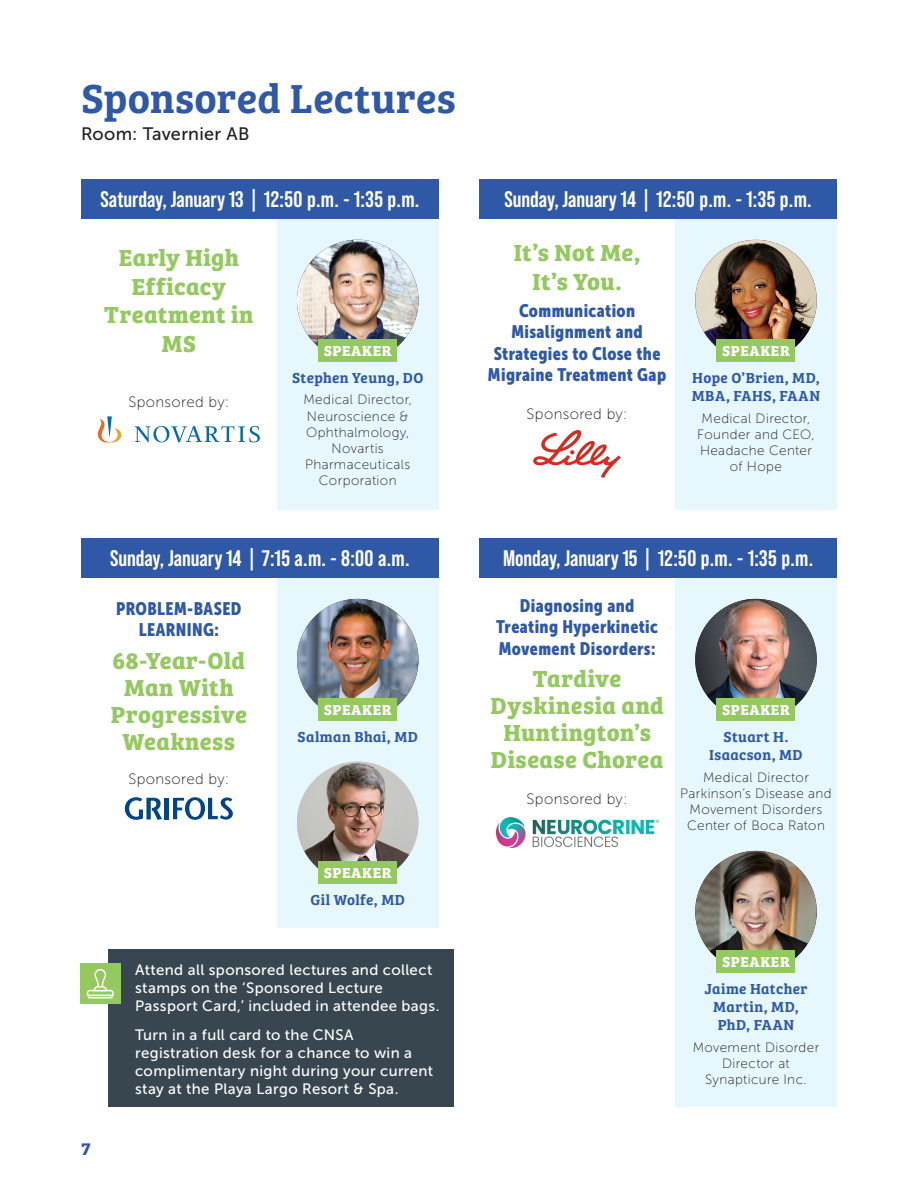
<style>
.page{position:relative;width:918px;height:1188px;background:#fff}
.page>*{position:absolute;margin:0;border:0;box-sizing:border-box;transform-origin:0 0}
.t1{font:600 42px "Bree Serif";letter-spacing:.005em;color:#2f59a7}
.t2{font:700 24px/27px "Bree Serif";letter-spacing:.02em;color:#93c95f;text-align:center}
.t3{font:700 22.5px "Bebas Neue Pro";color:#fff}
.t4{font:18px/21.6px "Museo Sans Cond 900";letter-spacing:.02em;color:#2f59a7;text-align:center}
.t5{font:18px "Museo Sans 500";letter-spacing:.015em;color:#231f20}
.t6{font:700 18px "Bree Serif";color:#2f59a7}
.t7{font:15px/18px "Museo Sans 500";letter-spacing:.025em;color:#fff}
.t8{font:600 15px/18px "Bree Serif";letter-spacing:.025em;color:#2f59a7;text-align:center}
.t9{font:15px "Museo Sans 100";letter-spacing:.025em;color:#231f20}
.t10{font:700 15px "Bree Serif";letter-spacing:.04em;color:#fff}
.t11{font:13.5px/16.2px "Museo Sans 100";letter-spacing:.03em;color:#231f20;text-align:center}
</style>
<div class="page">
<div style="left:277px;top:219px;width:162px;height:290px;background:#e6f7fd"></div>
<div style="left:479px;top:538px;width:358px;height:40px;background:#2f59a7"></div>
<div style="left:81px;top:179px;width:358px;height:40px;background:#2f59a7"></div>
<img style="left:297px;top:240px;width:121px;height:121px;border-radius:61px">
<div style="left:319px;top:339px;width:78px;height:23px;background:#93c95f"></div>
<div style="left:277px;top:578px;width:162px;height:350px;background:#e6f7fd"></div>
<div style="left:81px;top:538px;width:358px;height:40px;background:#2f59a7"></div>
<img style="left:297px;top:599px;width:121px;height:121px;border-radius:61px">
<img style="left:297px;top:762px;width:121px;height:121px;border-radius:61px">
<div style="left:319px;top:699px;width:78px;height:22px;background:#93c95f"></div>
<div style="left:319px;top:861px;width:78px;height:23px;background:#93c95f"></div>
<svg style="left:125px;top:797px;width:37px;height:23px"></svg>
<div style="left:164px;top:798px;width:5px;height:21px;background:#00458c"></div>
<svg style="left:173px;top:797px;width:60px;height:23px"></svg>
<div style="left:675px;top:219px;width:162px;height:290px;background:#e6f7fd"></div>
<div style="left:675px;top:578px;width:162px;height:529px;background:#e6f7fd"></div>
<div style="left:479px;top:179px;width:358px;height:40px;background:#2f59a7"></div>
<img style="left:695px;top:240px;width:122px;height:121px;border-radius:61px">
<img style="left:695px;top:599px;width:122px;height:121px;border-radius:61px">
<img style="left:695px;top:851px;width:122px;height:114px">
<div style="left:717px;top:340px;width:78px;height:22px;background:#93c95f"></div>
<div style="left:717px;top:699px;width:78px;height:22px;background:#93c95f"></div>
<div style="left:717px;top:951px;width:78px;height:22px;background:#93c95f"></div>
<svg style="left:98px;top:416px;width:162px;height:26px"></svg>
<svg style="left:533px;top:430px;width:88px;height:48px"></svg>
<img style="left:496px;top:817px;width:162px;height:30px">
<div style="left:108px;top:950px;width:345px;height:157px;background:#38474f"></div>
<div style="left:80px;top:964px;width:41px;height:40px;background:#93c95f"></div>
<hr style="left:88px;top:994px;width:25px;height:4px;background:#fff">
<svg style="left:86px;top:969px;width:28px;height:28px"></svg>
<p class="t1" style="left:81px;top:67px;width:376px">Sponsored Lectures</p>
<p class="t5" style="left:81px;top:124px;width:170px">Room: Tavernier AB</p>
<p class="t3" style="left:100px;top:186px;width:321px">Saturday, January 13 | 12:50 p.m. - 1:35 p.m.</p>
<p class="t2" style="left:104px;top:241px;width:151px;line-height:28.8px">Early High<br>Efficacy<br>Treatment in<br>MS</p>
<p class="t9" style="left:128px;top:394px;width:102px">Sponsored by:</p>
<p class="t10" style="left:324px;top:339px;width:69px">SPEAKER</p>
<p class="t8" style="left:292px;top:368px;width:133px">Stephen Yeung, DO</p>
<p class="t11" style="left:303px;top:392px;width:110px">Medical Director,<br>Neuroscience &amp;<br>Ophthalmology,<br>Novartis<br>Pharmaceuticals<br>Corporation</p>
<p class="t3" style="left:110px;top:545px;width:301px">Sunday, January 14 | 7:15 a.m. - 8:00 a.m.</p>
<p class="t4" style="left:116px;top:598px;width:127px">PROBLEM-BASED<br>LEARNING:</p>
<p class="t2" style="left:111px;top:645px;width:138px">68-Year-Old<br>Man With<br>Progressive<br>Weakness</p>
<p class="t10" style="left:324px;top:698px;width:69px">SPEAKER</p>
<p class="t8" style="left:298px;top:727px;width:122px">Salman Bhai, MD</p>
<p class="t9" style="left:128px;top:771px;width:102px">Sponsored by:</p>
<p class="t10" style="left:324px;top:861px;width:69px">SPEAKER</p>
<p class="t8" style="left:311px;top:890px;width:96px">Gil Wolfe, MD</p>
<p class="t6" style="left:81px;top:1134px;width:11px">7</p>
<p class="t7" style="left:135px;top:961px;width:306px">Attend all sponsored lectures and collect stamps on the ‘Sponsored Lecture<br>Passport Card,’ included in attendee bags.</p>
<p class="t7" style="left:135px;top:1025px;width:300px">Turn in a full card to the CNSA registration desk for a chance to win a complimentary night during your current stay at the Playa Largo Resort &amp; Spa.</p>
<p class="t3" style="left:504px;top:186px;width:309px">Sunday, January 14 | 12:50 p.m. - 1:35 p.m.</p>
<p class="t2" style="left:514px;top:236px;width:128px;line-height:28.8px">It’s Not Me,<br>It’s You.</p>
<p class="t4" style="left:488px;top:299px;width:180px">Communication<br>Misalignment and<br>Strategies to Close the<br>Migraine Treatment Gap</p>
<p class="t10" style="left:722px;top:339px;width:69px">SPEAKER</p>
<p class="t8" style="left:692px;top:368px;width:130px;text-align:left">Hope O’Brien, MD,<br>MBA, FAHS, FAAN</p>
<p class="t11" style="left:697px;top:410px;width:119px">Medical Director,<br>Founder and CEO,<br>Headache Center of Hope</p>
<p class="t9" style="left:527px;top:406px;width:102px">Sponsored by:</p>
<p class="t3" style="left:503px;top:545px;width:312px">Monday, January 15 | 12:50 p.m. - 1:35 p.m.</p>
<p class="t4" style="left:496px;top:595px;width:163px">Diagnosing and<br>Treating Hyperkinetic<br>Movement Disorders:</p>
<p class="t2" style="left:490px;top:664px;width:175px">Tardive<br>Dyskinesia and<br>Huntington’s<br>Disease Chorea</p>
<p class="t9" style="left:527px;top:791px;width:102px">Sponsored by:</p>
<p class="t10" style="left:722px;top:698px;width:69px">SPEAKER</p>
<p class="t8" style="left:709px;top:727px;width:95px">Stuart H.<br>Isaacson, MD</p>
<p class="t11" style="left:680px;top:769px;width:153px">Medical Director<br>Parkinson’s Disease and<br>Movement Disorders<br>Center of Boca Raton</p>
<p class="t10" style="left:722px;top:950px;width:69px">SPEAKER</p>
<p class="t8" style="left:704px;top:979px;width:105px">Jaime Hatcher<br>Martin, MD,<br>PhD, FAAN</p>
<p class="t11" style="left:693px;top:1039px;width:128px">Movement Disorder<br>Director at<br>Synapticure Inc.</p>
</div>
